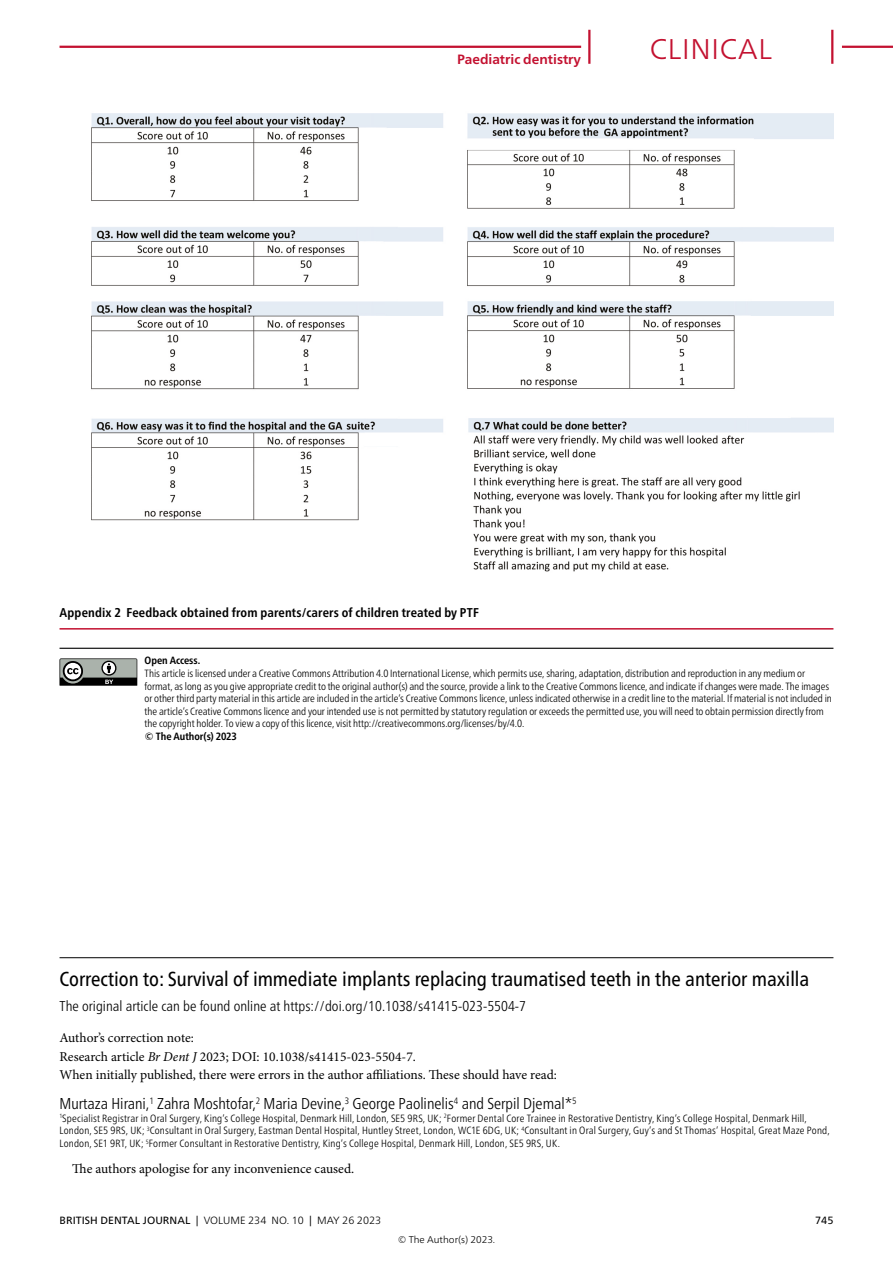
<style>
.page{position:relative;width:893px;height:1263px;background:#fff}
.page>*{position:absolute;margin:0;border:0;box-sizing:border-box;transform-origin:0 0}
.t1{font:300 28.5px "Frutiger Neue LT Pro";letter-spacing:.025em;color:#c31130}
.Title_10_Cnd_13_5pt{font:condensed 20.25px "Frutiger Neue LT Pro";color:#000}
.Para_Author_1_copy{font:300 condensed 15.75px "Frutiger Neue LT Pro";color:#000}
.Article_Note_x{font:300 condensed 14.25px "Frutiger Neue LT Pro";letter-spacing:.005em;color:#000}
.Para_correction_1st{font:13.5px "Minion Pro";color:#000}
.Para_correction{font:13.5px "Minion Pro";letter-spacing:-.005em;color:#000}
.t2{font:700 13.5px "Frutiger Neue LT Pro";color:#c31130}
.Image_Caption_MSS{font:12.75px "Frutiger Neue LT Pro Cn Bold 2";letter-spacing:.015em;color:#000}
.OpenAccess_License_x{font:300 condensed 10.5px/12.6px "Frutiger Neue LT Pro";letter-spacing:-.005em;color:#000}
.Para_Biography_MSS_c{font:300 condensed 10.5px/12.8px "Frutiger Neue LT Pro";letter-spacing:.015em;color:#000}
.t3{font:10.5px "Frutiger Neue LT Pro";letter-spacing:.005em;color:#000}
.OpenAccess_License_x-2{font:10.5px "Frutiger Neue LT Pro Cn Bold 2";letter-spacing:-.005em;color:#000}
.t4{font:300 9.75px "Frutiger Neue LT Pro";color:#000}
.s1{font-style:italic}
.s2{font-weight:300}
.s3{font-family:"Frutiger Neue LT Pro Light 2"}
</style>
<div class="page">
<img style="left:91px;top:113px;width:742px;height:459px">
<hr style="left:60px;top:628px;width:773px;height:2px;background:#c31130">
<svg style="left:60px;top:658px;width:77px;height:28px;background:#777a77"></svg>
<hr style="left:60px;top:648px;width:773px;height:1px;background:#000">
<hr style="left:60px;top:957px;width:773px;height:1px;background:#000">
<hr style="left:60px;top:46px;width:521px;height:2px;background:#c31130">
<hr style="left:842px;top:46px;width:51px;height:2px;background:#c31130">
<hr style="left:588px;top:30px;width:2px;height:34px;background:#c31130">
<hr style="left:831px;top:30px;width:2px;height:34px;background:#c31130">
<p class="t2" style="left:457px;top:51px;width:125px">Paediatric dentistry</p>
<h1 class="t1" style="left:650px;top:32px;width:124px">CLINICAL</h1>
<p class="Image_Caption_MSS" style="left:60px;top:605px;width:421px">Appendix 2 Feedback obtained from parents/carers of children treated by PTF</p>
<p class="OpenAccess_License_x-2" style="left:145px;top:654px;width:57px">Open Access.</p>
<p class="OpenAccess_License_x" style="left:145px;top:667px;width:689px">This article is licensed under a Creative Commons Attribution 4.0 International License, which permits use, sharing, adaptation, distribution and reproduction in any medium or format, as long as you give appropriate credit to the original author(s) and the source, provide a link to the Creative Commons licence, and indicate if changes were made. The images or other third party material in this article are included in the article’s Creative Commons licence, unless indicated otherwise in a credit line to the material. If material is not included in the article’s Creative Commons licence and your intended use is not permitted by statutory regulation or exceeds the permitted use, you will need to obtain permission directly from the copyright holder. To view a copy of this licence, visit http://creativecommons.org/licenses/by/4.0.</p>
<p class="OpenAccess_License_x-2" style="left:145px;top:730px;width:94px">© The Author(s) 2023</p>
<p class="Title_10_Cnd_13_5pt" style="left:60px;top:966px;width:751px">Correction to: Survival of immediate implants replacing traumatised teeth in the anterior maxilla</p>
<p class="Article_Note_x" style="left:60px;top:998px;width:468px">The original article can be found online at https://doi.org/10.1038/s41415-023-5504-7</p>
<p class="Para_correction_1st" style="left:60px;top:1029px;width:136px">Author’s correction note:</p>
<p class="Para_correction_1st" style="left:60px;top:1048px;width:358px">Research article <span class="s1">Br Dent J</span> 2023; DOI: 10.1038/s41415-023-5504-7.</p>
<p class="Para_correction_1st" style="left:60px;top:1067px;width:499px">When initially published, there were errors in the author affiliations. These should have read:</p>
<p class="Para_Author_1_copy" style="left:60px;top:1094px;width:519px">Murtaza Hirani,<sup>1</sup> Zahra Moshtofar,<sup>2</sup> Maria Devine,<sup>3</sup> George Paolinelis<sup>4</sup> and Serpil Djemal*<sup>5</sup></p>
<p class="Para_Biography_MSS_c" style="left:60px;top:1111px;width:772px"><sup>1</sup>Specialist Registrar in Oral Surgery, King’s College Hospital, Denmark Hill, London, SE5 9RS, UK; <sup>2</sup>Former Dental Core Trainee in Restorative Dentistry, King’s College Hospital, Denmark Hill,<br>London, SE5 9RS, UK; <sup>3</sup>Consultant in Oral Surgery, Eastman Dental Hospital, Huntley Street, London, WC1E 6DG, UK; <sup>4</sup>Consultant in Oral Surgery, Guy’s and St Thomas’ Hospital, Great Maze Pond,<br>London, SE1 9RT, UK; <sup>5</sup>Former Consultant in Restorative Dentistry, King’s College Hospital, Denmark Hill, London, SE5 9RS, UK.</p>
<p class="Para_correction" style="left:72px;top:1161px;width:283px">The authors apologise for any inconvenience caused.</p>
<p class="t3" style="left:60px;top:1214px;width:323px">BRITISH DENTAL JOURNAL | <span class="s2">VOLUME 234 NO. 10</span> | <span class="s3">May 26 2023</span></p>
<p class="t3" style="left:815px;top:1214px;width:20px">745</p>
<p class="t4" style="left:398px;top:1234px;width:99px">© The Author(s) 2023.</p>
</div>
